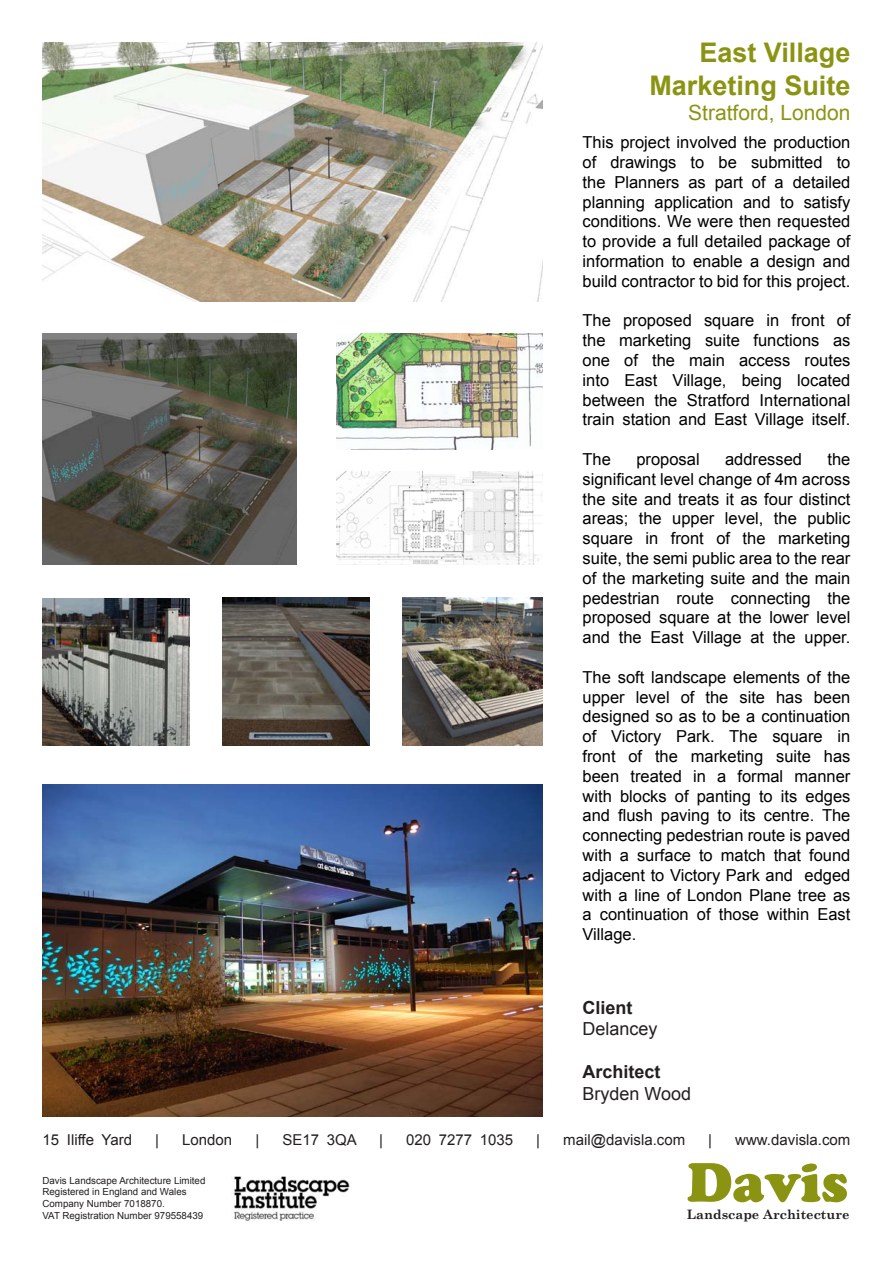
<style>
.page{position:relative;width:893px;height:1263px;background:#fff}
.page>*{position:absolute;margin:0;border:0;box-sizing:border-box;transform-origin:0 0}
.t1{font:54.3px "Cooper Black Std";color:#8b9412}
.t2{font:700 27px/32.4px "Arial";color:#8b9412;text-align:right}
.t3{font:21px "Arial";color:#8b9412}
.t4{font:18px "Arial";color:#231f20}
.t5{font:700 18px "Arial";color:#231f20}
.t6{font:16.5px/19.8px "Arial";color:#000;text-align:justify}
.t7{font:15px "Arial";color:#231f20}
.t8{font:700 13.05px "Century Schoolbook";color:#231f20}
.t9{font:9.75px/11.7px "Arial";color:#231f20}
</style>
<div class="page">
<img style="left:234px;top:1176px;width:116px;height:44px">
<img style="left:223px;top:597px;width:146px;height:148px">
<img style="left:43px;top:598px;width:147px;height:147px">
<img style="left:403px;top:597px;width:139px;height:148px">
<img style="left:43px;top:785px;width:499px;height:331px">
<img style="left:43px;top:43px;width:499px;height:258px">
<img style="left:43px;top:334px;width:253px;height:231px">
<img style="left:337px;top:334px;width:205px;height:115px">
<img style="left:337px;top:471px;width:205px;height:94px">
<p class="t2" style="left:649px;top:37px;width:203px">East Village<br>Marketing Suite</p>
<p class="t3" style="left:688px;top:99px;width:164px">Stratford, London</p>
<p class="t6" style="left:583px;top:133px;width:269px">This project involved the production of drawings to be submitted to the Planners as part of a detailed planning application and to satisfy conditions. We were then requested to provide a full detailed package of information to enable a design and build contractor to bid for this project.</p>
<p class="t6" style="left:583px;top:311px;width:269px">The proposed square in front of the marketing suite functions as one of the main access routes into East Village, being located between the Stratford International train station and East Village itself.</p>
<p class="t6" style="left:583px;top:449px;width:30px">The</p>
<p class="t6" style="left:636px;top:449px;width:65px">proposal</p>
<p class="t6" style="left:725px;top:449px;width:79px">addressed</p>
<p class="t6" style="left:583px;top:449px;width:269px;text-indent:245px">the significant level change of 4m across the site and treats it as four distinct areas; the upper level, the public square in front of the marketing suite, the semi public area to the rear of the marketing suite and the main pedestrian route connecting the proposed square at the lower level and the East Village at the upper.</p>
<p class="t6" style="left:583px;top:667px;width:269px">The soft landscape elements of the upper level of the site has been designed so as to be a continuation of Victory Park. The square in front of the marketing suite has been treated in a formal manner with blocks of panting to its edges and flush paving to its centre. The connecting pedestrian route is paved with a surface to match that found adjacent to Victory Park and edged with a line of London Plane tree as a continuation of those within East Village.</p>
<p class="t5" style="left:583px;top:995px;width:52px">Client</p>
<p class="t4" style="left:583px;top:1017px;width:77px">Delancey</p>
<p class="t5" style="left:583px;top:1060px;width:80px">Architect</p>
<p class="t4" style="left:583px;top:1082px;width:110px">Bryden Wood</p>
<p class="t7" style="left:43px;top:1130px;width:91px">15 Iliffe Yard</p>
<p class="t7" style="left:155px;top:1130px;width:5px">|</p>
<p class="t7" style="left:182px;top:1130px;width:52px">London</p>
<p class="t7" style="left:255px;top:1130px;width:5px">|</p>
<p class="t7" style="left:282px;top:1130px;width:76px">SE17 3QA</p>
<p class="t7" style="left:379px;top:1130px;width:5px">|</p>
<p class="t7" style="left:406px;top:1130px;width:109px">020 7277 1035</p>
<p class="t7" style="left:536px;top:1130px;width:5px">|</p>
<p class="t7" style="left:563px;top:1130px;width:123px">mail@davisla.com</p>
<p class="t7" style="left:708px;top:1130px;width:5px">|</p>
<p class="t7" style="left:735px;top:1130px;width:117px">www.davisla.com</p>
<p class="t1" style="left:687px;top:1150px;width:163px">Davis</p>
<p class="t8" style="left:687px;top:1206px;width:164px">Landscape Architecture</p>
<p class="t9" style="left:43px;top:1174px;width:164px">Davis Landscape Architecture Limited<br>Registered in England and Wales</p>
<p class="t9" style="left:43px;top:1198px;width:124px">Company Number 7018870.</p>
<p class="t9" style="left:43px;top:1209px;width:162px">VAT Registration Number 979558439</p>
</div>
